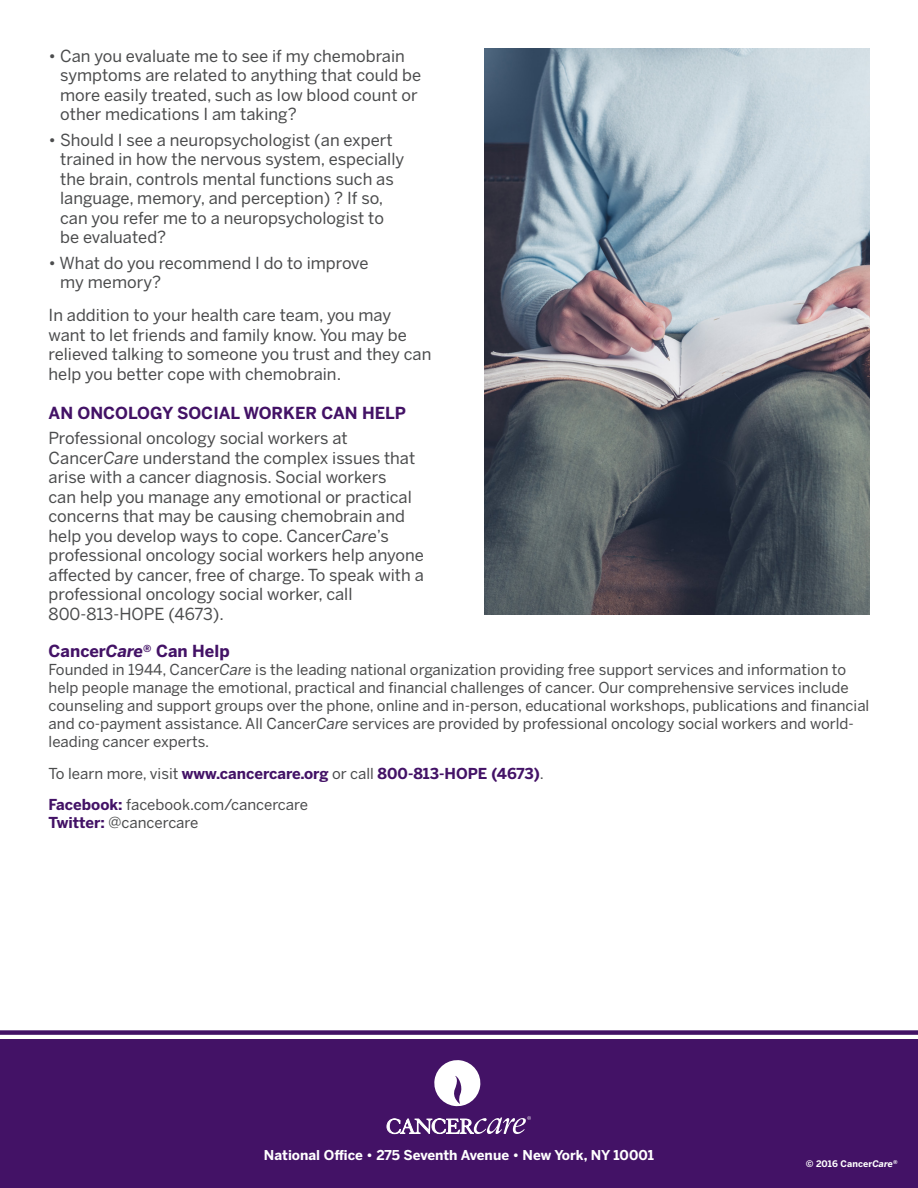
<style>
.page{position:relative;width:918px;height:1188px;background:#fff}
.page>*{position:absolute;margin:0;border:0;box-sizing:border-box;transform-origin:0 0}
.Leadder{font:16.5px/19.5px "Benton Sans";color:#4b4c4d}
.Leadder-2{font:700 16.5px "Benton Sans";color:#431266}
.Leadder-3{font:15px/18px "Benton Sans";color:#4b4c4d}
.Leadder-4{font:700 15px "Benton Sans";color:#431266}
.t1{font:700 13.5px "Benton Sans";color:#fff}
.Leadder-5{font:700 9px "Benton Sans";letter-spacing:.01em;color:#fff}
.s1{font-style:italic}
.s2{font-weight:400;color:#4b4c4d}
.s3{font-weight:700;color:#431266}
</style>
<div class="page">
<div style="left:0;top:1040px;width:918px;height:148px;background:#431266"></div>
<svg style="left:434px;top:1060px;width:47px;height:47px"></svg>
<svg style="left:387px;top:1116px;width:144px;height:18px"></svg>
<div style="left:0;top:1030px;width:918px;height:5px;background:#431266"></div>
<img style="left:485px;top:49px;width:384px;height:566px">
<p class="Leadder" style="left:60px;top:46px;width:363px;text-indent:-12px">• Can you evaluate me to see if my chemobrain symptoms are related to anything that could be more easily treated, such as low blood count or other medications I am taking?</p>
<p class="Leadder" style="left:60px;top:130px;width:346px;text-indent:-12px">• Should I see a neuropsychologist (an expert trained in how the nervous system, especially the brain, controls mental functions such as language, memory, and perception) ? If so, can you refer me to a neuropsychologist to be evaluated?</p>
<p class="Leadder" style="left:60px;top:253px;width:310px;text-indent:-12px">• What do you recommend I do to improve my memory?</p>
<p class="Leadder" style="left:49px;top:305px;width:384px">In addition to your health care team, you may want to let friends and family know. You may be relieved talking to someone you trust and they can help you better cope with chemobrain.</p>
<p class="Leadder-2" style="left:49px;top:403px;width:359px">AN ONCOLOGY SOCIAL WORKER CAN HELP</p>
<p class="Leadder" style="left:49px;top:428px;width:377px">Professional oncology social workers at Cancer<span class="s1">Care</span> understand the complex issues that arise with a cancer diagnosis. Social workers<br>can help you manage any emotional or practical concerns that may be causing chemobrain and help you develop ways to cope. Cancer<span class="s1">Care</span>’s professional oncology social workers help anyone affected by cancer, free of charge. To speak with a professional oncology social worker, call 800-813-HOPE (4673).</p>
<p class="Leadder-2" style="left:49px;top:642px;width:183px">Cancer<span class="s1">Care</span><sup>®</sup> Can Help</p>
<p class="Leadder-3" style="left:49px;top:661px;width:822px">Founded in 1944, Cancer<span class="s1">Care</span> is the leading national organization providing free support services and information to help people manage the emotional, practical and financial challenges of cancer. Our comprehensive services include counseling and support groups over the phone, online and in-person, educational workshops, publications and financial and co-payment assistance. All Cancer<span class="s1">Care</span> services are provided by professional oncology social workers and world&shy;leading cancer experts.</p>
<p class="Leadder-4" style="left:49px;top:765px;width:497px"><span class="s2">To learn more, visit</span> www.cancercare.org <span class="s2">or call</span> 800-813-HOPE (4673)<span class="s2">.</span></p>
<p class="Leadder-3" style="left:49px;top:796px;width:261px"><span class="s3">Facebook:</span> facebook.com/cancercare<br><span class="s3">Twitter:</span> @cancercare</p>
<p class="t1" style="left:264px;top:1147px;width:392px">National Office • 275 Seventh Avenue • New York, NY 10001</p>
<p class="Leadder-5" style="left:806px;top:1158px;width:94px">© 2016 Cancer<span class="s1">Care</span><sup>®</sup></p>
</div>
